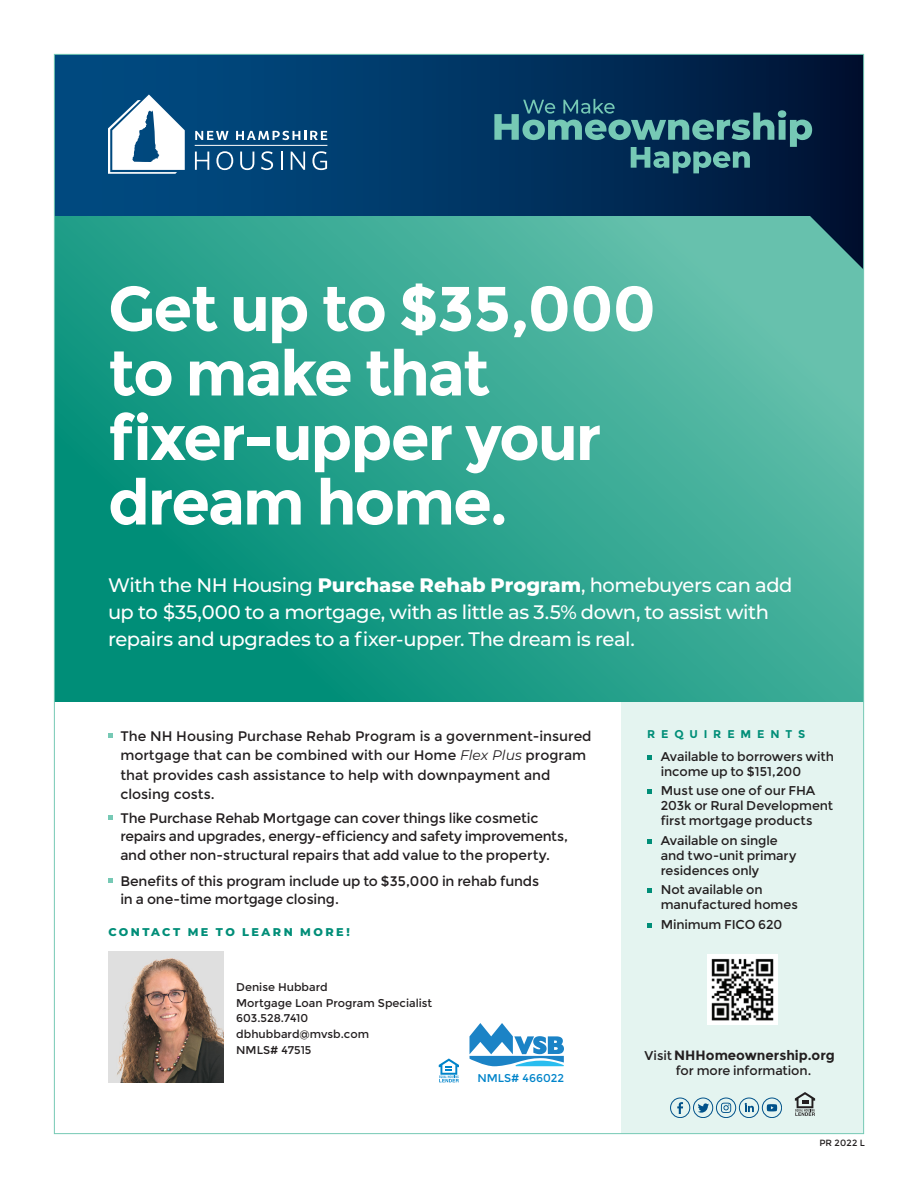
<style>
.page{position:relative;width:918px;height:1188px;background:#fff}
.page>*{position:absolute;margin:0;border:0;box-sizing:border-box;transform-origin:0 0}
.t1{font:700 63px/64.5px "Montserrat";letter-spacing:-.035em;color:#fff}
.t2{font:500 19.5px/27px "Montserrat";letter-spacing:-.02em;color:#fff}
.t3{font:13.8px/19.5px "Montserrat";letter-spacing:-.005em;color:#231f20}
.t4{font:700 13.5px "Montserrat";color:#231f20}
.t5{font:12.75px/15px "Montserrat";letter-spacing:-.005em;color:#231f20}
.t6{font:11.25px "Montserrat";color:#231f20}
.t7{font:800 11.25px "Montserrat";letter-spacing:.22em;color:#008e78}
.t8{font:700 11.25px "Montserrat";letter-spacing:.52em;color:#008e78}
.t9{font:11.25px "Montserrat";color:#0084ca}
.t10{font:9px "Montserrat";letter-spacing:.015em;color:#231f20}
.s1{font-weight:800}
.s2{font-style:italic}
.s3{font-weight:400;font-size:12.75px}
</style>
<div class="page">
<div style="left:54px;top:54px;width:810px;height:648px;background:linear-gradient(to right,#00518a,#011739)"></div>
<svg style="left:56px;top:216px;width:806px;height:486px;background:#2fa590"></svg>
<svg style="left:108px;top:94px;width:77px;height:80px"></svg>
<hr style="left:195px;top:145px;width:132px;height:1px;background:#fff">
<svg style="left:195px;top:131px;width:34px;height:9px"></svg>
<svg style="left:236px;top:131px;width:91px;height:9px"></svg>
<svg style="left:195px;top:152px;width:14px;height:18px"></svg>
<svg style="left:216px;top:151px;width:17px;height:19px"></svg>
<svg style="left:240px;top:152px;width:14px;height:18px"></svg>
<svg style="left:261px;top:151px;width:12px;height:19px"></svg>
<svg style="left:281px;top:152px;width:2px;height:18px"></svg>
<svg style="left:291px;top:152px;width:14px;height:18px"></svg>
<svg style="left:312px;top:151px;width:15px;height:19px"></svg>
<div style="left:621px;top:702px;width:243px;height:432px;background:#e4f4f0"></div>
<svg style="left:108px;top:733px;width:5px;height:5px"></svg>
<svg style="left:108px;top:815px;width:5px;height:5px"></svg>
<svg style="left:108px;top:878px;width:5px;height:5px"></svg>
<svg style="left:494px;top:99px;width:318px;height:74px;background:#1d4f68"></svg>
<svg style="left:647px;top:755px;width:5px;height:4px"></svg>
<svg style="left:647px;top:790px;width:5px;height:4px"></svg>
<svg style="left:647px;top:839px;width:5px;height:4px"></svg>
<svg style="left:647px;top:889px;width:5px;height:4px"></svg>
<svg style="left:647px;top:923px;width:5px;height:4px"></svg>
<img style="left:707px;top:955px;width:71px;height:70px">
<svg style="left:670px;top:1098px;width:112px;height:20px"></svg>
<img style="left:108px;top:952px;width:115px;height:130px">
<svg style="left:470px;top:1023px;width:94px;height:43px"></svg>
<svg style="left:439px;top:1058px;width:20px;height:24px"></svg>
<svg style="left:795px;top:1092px;width:20px;height:24px"></svg>
<p class="t1" style="left:108px;top:277px;width:550px">Get up to $35,000 to make that fixer-upper your dream home.</p>
<p class="t2" style="left:108px;top:571px;width:686px">With the NH Housing <span class="s1">Purchase Rehab Program</span>, homebuyers can add up to $35,000 to a mortgage, with as little as 3.5% down, to assist with repairs and upgrades to a fixer-upper. The dream is real.</p>
<p class="t3" style="left:120px;top:726px;width:473px">The NH Housing Purchase Rehab Program is a government-insured mortgage that can be combined with our Home <span class="s2">Flex Plus</span> program that provides cash assistance to help with downpayment and closing costs.</p>
<p class="t3" style="left:120px;top:809px;width:449px;line-height:18.8px">The Purchase Rehab Mortgage can cover things like cosmetic repairs and upgrades, energy-efficiency and safety improvements, and other non-structural repairs that add value to the property.</p>
<p class="t3" style="left:120px;top:872px;width:420px;line-height:18.8px">Benefits of this program include up to $35,000 in rehab funds in a one-time mortgage closing.</p>
<p class="t7" style="left:108px;top:924px;width:243px">CONTACT ME TO LEARN MORE!</p>
<p class="t6" style="left:236px;top:981px;width:93px">Denise Hubbard</p>
<p class="t6" style="left:236px;top:996px;width:198px">Mortgage Loan Program Specialist</p>
<p class="t6" style="left:236px;top:1012px;width:74px">603.528.7410</p>
<p class="t6" style="left:236px;top:1028px;width:134px">dbhubbard@mvsb.com</p>
<p class="t6" style="left:236px;top:1044px;width:77px">NMLS# 47515</p>
<p class="t9" style="left:477px;top:1072px;width:88px">NMLS# 466022</p>
<p class="t8" style="left:647px;top:728px;width:160px">REQUIREMENTS</p>
<p class="t5" style="left:661px;top:749px;width:175px">Available to borrowers with income up to $151,200</p>
<p class="t5" style="left:661px;top:784px;width:174px">Must use one of our FHA<br>203k or Rural Development first mortgage products</p>
<p class="t5" style="left:661px;top:833px;width:137px">Available on single and two-unit primary residences only</p>
<p class="t5" style="left:661px;top:883px;width:139px">Not available on manufactured homes</p>
<p class="t5" style="left:661px;top:917px;width:123px">Minimum FICO 620</p>
<p class="t4" style="left:644px;top:1047px;width:192px"><span class="s3">Visit</span> NHHomeownership.org</p>
<p class="t5" style="left:676px;top:1063px;width:137px">for more information.</p>
<p class="t10" style="left:819px;top:1137px;width:47px">PR 2022 L</p>
</div>
